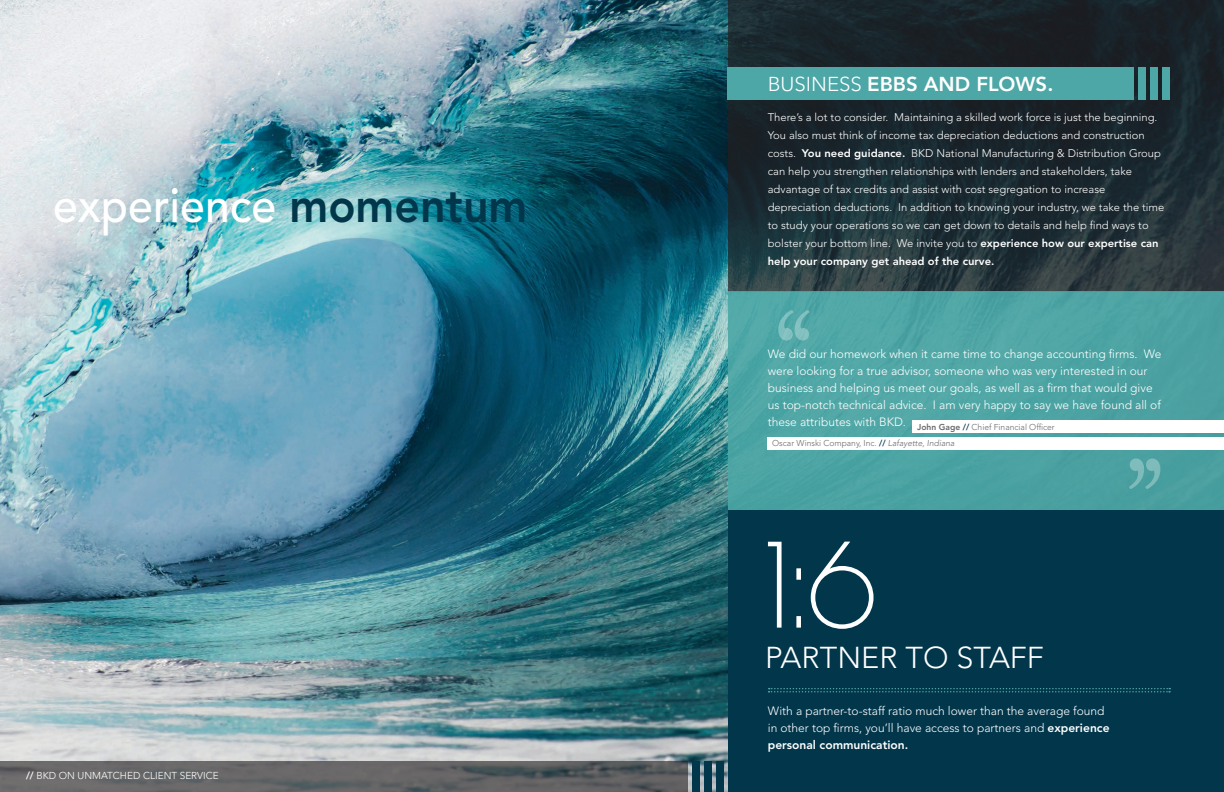
<style>
.page{position:relative;width:1224px;height:792px;background:#fff}
.page>*{position:absolute;margin:0;border:0;box-sizing:border-box;transform-origin:0 0}
.t1{font:123.8px "Chalet Paris Nineteen Seventy";color:#fff}
.t2{font:500 48px "Avenir LT Std";color:#fff;scale:.93 1}
.t3{font:300 30px "Avenir LT Std";color:#fff}
.t4{font:800 20px "Avenir LT Std";color:#fff}
.t5{font:300 12px/17px "Avenir LT Std";color:#fff}
.t6{font:300 11px/18px "Avenir LT Std";color:#fff}
.t7{font:300 10px "Avenir LT Std";color:#fff}
.t8{font:300 8.5px "Avenir LT Std";color:#69696c}
.s1{font-weight:800;color:#01364b}
.s2{font-weight:800}
.s3{font-weight:300}
.s4{font-style:italic}
</style>
<div class="page">
<img style="left:0;top:0;width:728px;height:792px">
<svg style="left:728px;top:0;width:496px;height:291px;background:#1e2b31"></svg>
<div style="left:728px;top:510px;width:496px;height:282px;background:#01364b"></div>
<div style="left:728px;top:291px;width:496px;height:219px;background:#4ca7a6"></div>
<svg style="left:769px;top:688px;width:401px;height:5px"></svg>
<svg style="left:0;top:762px;width:688px;height:30px;background:#626264"></svg>
<div style="left:716px;top:762px;width:8px;height:30px;background:#01364b"></div>
<div style="left:704px;top:762px;width:8px;height:30px;background:#01364b"></div>
<div style="left:692px;top:762px;width:7px;height:30px;background:#01364b"></div>
<div style="left:728px;top:68px;width:406px;height:32px;background:#4ca7a6"></div>
<div style="left:1163px;top:68px;width:7px;height:32px;background:#4ca7a6"></div>
<div style="left:1151px;top:68px;width:7px;height:32px;background:#4ca7a6"></div>
<div style="left:1139px;top:68px;width:7px;height:32px;background:#4ca7a6"></div>
<div style="left:912px;top:421px;width:312px;height:12px;background:#fff"></div>
<svg style="left:1129px;top:458px;width:31px;height:31px"></svg>
<svg style="left:778px;top:310px;width:32px;height:31px"></svg>
<div style="left:768px;top:438px;width:456px;height:12px;background:#fff"></div>
<h2 class="t2" style="left:53px;top:178px;width:512px">experience <span class="s1">momentum</span></h2>
<p class="t7" style="left:26px;top:770px;width:194px"><span class="s2">//</span> BKD ON UNMATCHED CLIENT SERVICE</p>
<h3 class="t4" style="left:768px;top:72px;width:287px"><span class="s3">BUSINESS</span> EBBS AND FLOWS.</h3>
<p class="t6" style="left:768px;top:108px;width:398px">There’s a lot to consider. Maintaining a skilled work force is just the beginning.<br>You also must think of income tax depreciation deductions and construction costs. <span class="s2">You need guidance.</span> BKD National Manufacturing &amp; Distribution Group can help you strengthen relationships with lenders and stakeholders, take advantage of tax credits and assist with cost segregation to increase depreciation deductions. In addition to knowing your industry, we take the time to study your operations so we can get down to details and help find ways to bolster your bottom line. We invite you to <span class="s2">experience how our expertise can help your company get ahead of the curve.</span></p>
<p class="t5" style="left:768px;top:346px;width:395px">We did our homework when it came time to change accounting firms. We were looking for a true advisor, someone who was very interested in our business and helping us meet our goals, as well as a firm that would give us top-notch technical advice. I am very happy to say we have found all of these attributes with BKD. <sub>John</sub> <sub>Gage</sub> <sub>//</sub> <sub>Chief</sub> <sub>Financial</sub> <sub>Officer</sub></p>
<p class="t8" style="left:772px;top:438px;width:184px">Oscar Winski Company, Inc. <span class="s1">//</span> <span class="s4">Lafayette, Indiana</span></p>
<h1 class="t1" style="left:763px;top:514px;width:115px">1:6</h1>
<h3 class="t3" style="left:765px;top:640px;width:280px">PARTNER TO STAFF</h3>
<p class="t5" style="left:768px;top:703px;width:343px">With a partner-to-staff ratio much lower than the average found in other top firms, you’ll have access to partners and <span class="s2">experience personal communication.</span></p>
</div>
